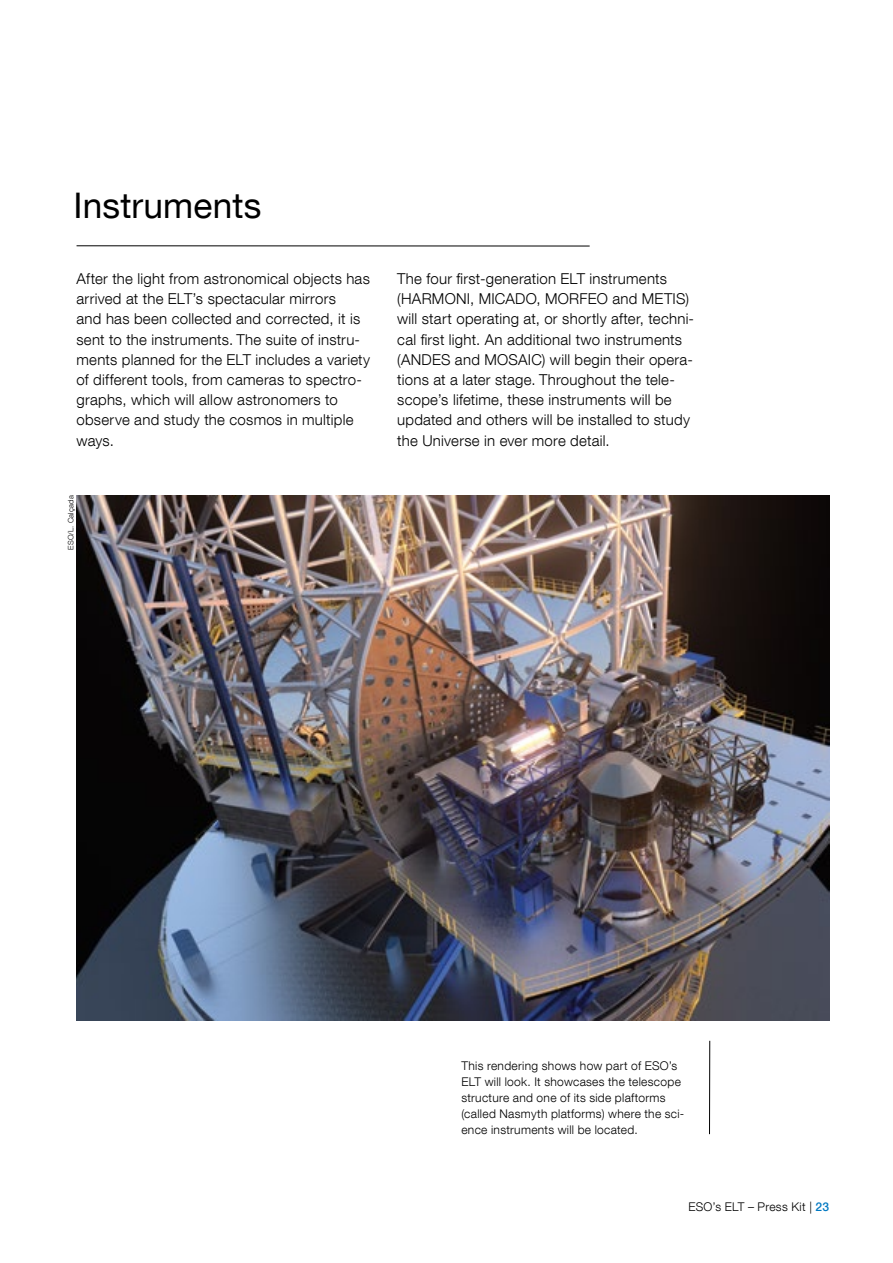
<style>
.page{position:relative;width:893px;height:1263px;background:#fff}
.page>*{position:absolute;margin:0;border:0;box-sizing:border-box;transform-origin:0 0}
.chapter_title{font:35.25px "Helvetica Neue LT Com";letter-spacing:.005em;color:#000}
._45_10pt{font:300 15px/20.2px "Helvetica Neue LT Com";letter-spacing:.015em;color:#000}
._45_8pt{font:300 12px/16.2px "Helvetica Neue LT Com";letter-spacing:.025em;color:#000}
._45_9pt{font:300 12px "Helvetica Neue LT Com";letter-spacing:.02em;color:#000}
.Photo_credits{font:300 7.5px "Helvetica Neue LT Com";letter-spacing:.03em;color:#000}
.s1{font-weight:500;color:#0078c2}
</style>
<div class="page">
<hr style="left:77px;top:246px;width:513px;height:1px;background:#000">
<hr style="left:709px;top:1041px;width:1px;height:93px;background:#000">
<img style="left:77px;top:495px;width:752px;height:525px">
<p class="chapter_title" style="left:74px;top:183px;width:189px">Instruments</p>
<p class="_45_10pt" style="left:77px;top:268px;width:295px">After the light from astronomical objects has arrived at the ELT’s spectacular mirrors<br>and has been collected and corrected, it is sent to the instruments. The suite of instru&shy;ments planned for the ELT includes a variety of different tools, from cameras to spectro&shy;graphs, which will allow astronomers to observe and study the cosmos in multiple ways.</p>
<p class="Photo_credits" style="left:66px;top:550px;width:56px;rotate:-90deg">ESO/L. Calçada</p>
<p class="_45_10pt" style="left:397px;top:268px;width:298px">The four first-generation ELT instruments (HARMONI, MICADO, MORFEO and METIS) will start operating at, or shortly after, techni&shy;cal first light. An additional two instruments (ANDES and MOSAIC) will begin their opera&shy;tions at a later stage. Throughout the tele&shy;scope’s lifetime, these instruments will be updated and others will be installed to study the Universe in ever more detail.</p>
<p class="_45_8pt" style="left:461px;top:1057px;width:224px">This rendering shows how part of ESO’s ELT will look. It showcases the telescope structure and one of its side plaftorms (called Nasmyth platforms) where the sci&shy;ence instruments will be located.</p>
<p class="_45_9pt" style="left:688px;top:1199px;width:142px">ESO’s ELT – Press Kit | <span class="s1">23</span></p>
</div>
